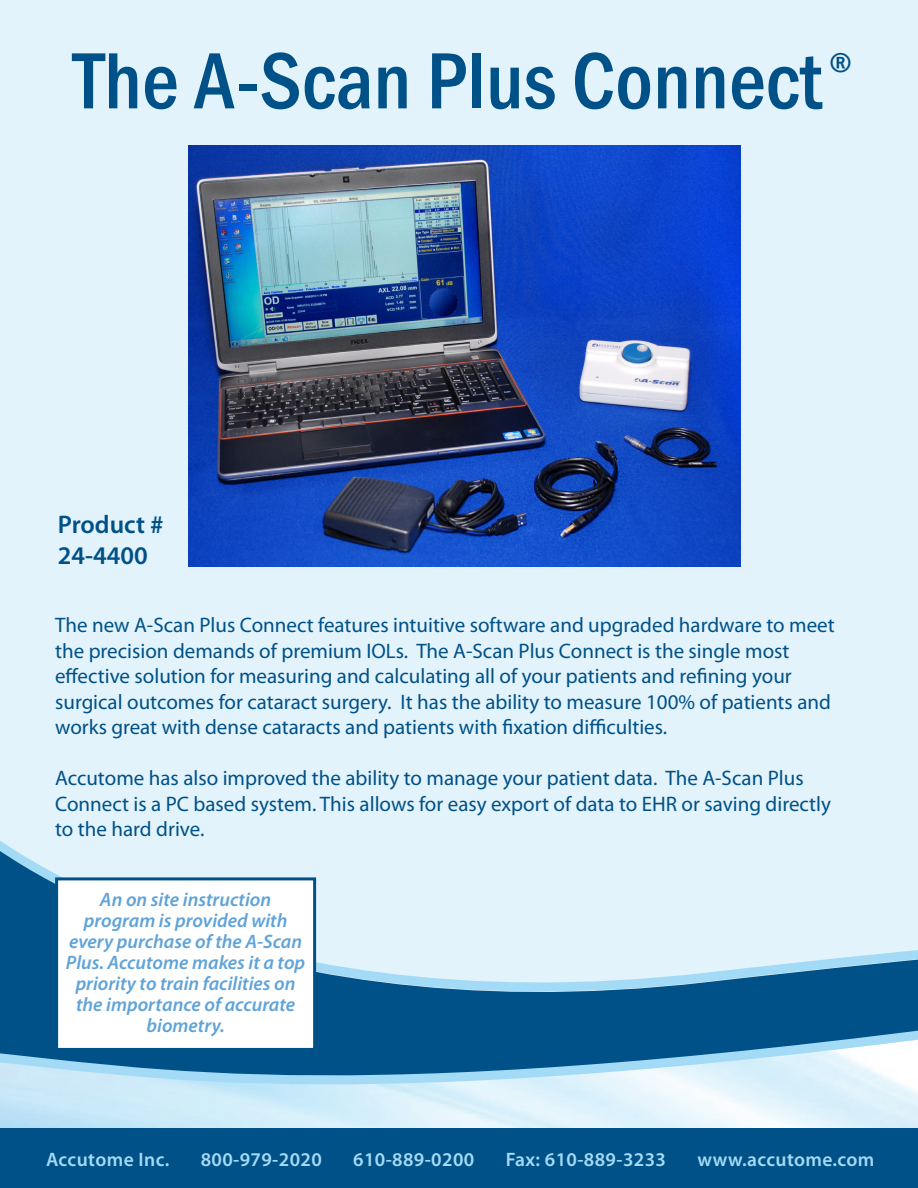
<style>
.page{position:relative;width:918px;height:1188px;background:#fff}
.page>*{position:absolute;margin:0;border:0;box-sizing:border-box;transform-origin:0 0}
.t1{font:500 condensed 82.5px "Franklin Gothic";color:#005187}
.t2{font:500 condensed 28.5px "Franklin Gothic";color:#005187}
.t3{font:600 25.5px "Myriad Pro";color:#005187}
.t4{font:21px/25.5px "Myriad Pro";color:#005187}
.t5{font:italic 600 19.5px/21px "Myriad Pro";color:#60a3d8;text-align:center}
.t6{font:600 19.5px "Myriad Pro";letter-spacing:.02em;color:#a3daf6}
</style>
<div class="page">
<div style="left:0;top:0;width:917px;height:1188px;background:#e2f3fc"></div>
<img style="left:188px;top:146px;width:552px;height:421px">
<svg style="left:0;top:824px;width:918px;height:345px"></svg>
<svg style="left:0;top:901px;width:918px;height:246px"></svg>
<div style="left:1px;top:1129px;width:917px;height:59px;background:#005187"></div>
<div style="left:55px;top:877px;width:261px;height:174px;background:#fff;border:3px solid #005187"></div>
<p class="t1" style="left:73px;top:27px;width:750px">The A-Scan Plus Connect</p>
<p class="t2" style="left:830px;top:43px;width:24px">®</p>
<p class="t3" style="left:58px;top:508px;width:107px">Product #</p>
<p class="t3" style="left:58px;top:539px;width:92px">24-4400</p>
<p class="t4" style="left:55px;top:612px;width:781px">The new A-Scan Plus Connect features intuitive software and upgraded hardware to meet the precision demands of premium IOLs. The A-Scan Plus Connect is the single most effective solution for measuring and calculating all of your patients and refining your surgical outcomes for cataract surgery. It has the ability to measure 100% of patients and works great with dense cataracts and patients with fixation difficulties.</p>
<p class="t4" style="left:55px;top:765px;width:777px">Accutome has also improved the ability to manage your patient data. The A-Scan Plus<br>Connect is a PC based system. This allows for easy export of data to EHR or saving directly to the hard drive.</p>
<p class="t5" style="left:100px;top:888px;width:173px">An on site instruction</p>
<p class="t5" style="left:66px;top:909px;width:241px">program is provided with every purchase of the A-Scan<br>Plus. Accutome makes it a top priority to train facilities on the importance of accurate biometry.</p>
<p class="t6" style="left:46px;top:1147px;width:125px">Accutome Inc.</p>
<p class="t6" style="left:201px;top:1147px;width:123px">800-979-2020</p>
<p class="t6" style="left:353px;top:1147px;width:123px">610-889-0200</p>
<p class="t6" style="left:506px;top:1147px;width:162px">Fax: 610-889-3233</p>
<p class="t6" style="left:697px;top:1147px;width:179px">www.accutome.com</p>
</div>
